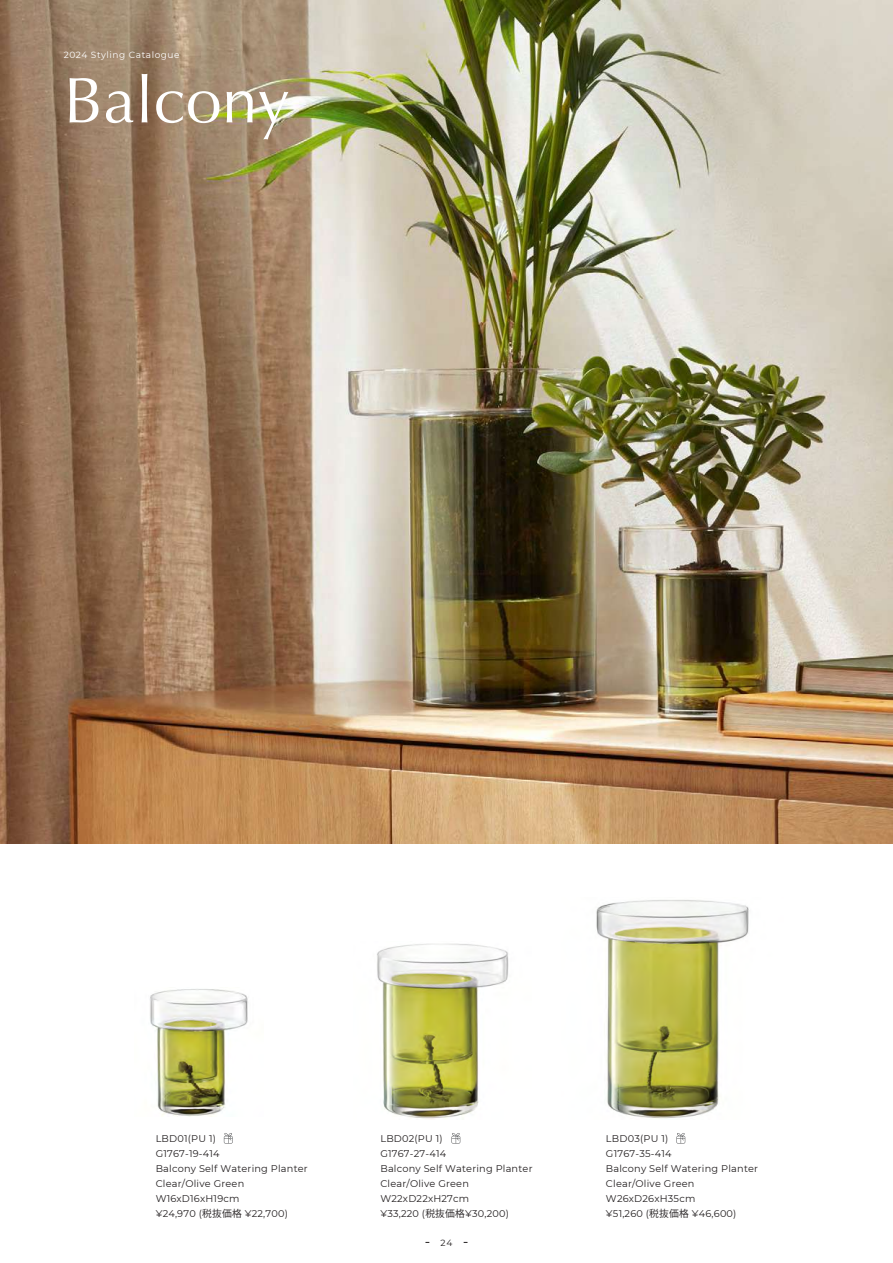
<style>
.page{position:relative;width:893px;height:1263px;background:#fff}
.page>*{position:absolute;margin:0;border:0;box-sizing:border-box;transform-origin:0 0}
.t1{font:64.65px "Optima";color:#fff}
.t2{font:9.75px/15px "Montserrat";letter-spacing:.02em;color:#231f20}
.t3{font:9px "Montserrat";letter-spacing:.06em;color:#fff}
.t4{font:9px "Montserrat";color:#231f20}
.s1{font-family:"Koz Go Pr 6 N"}
</style>
<div class="page">
<img style="left:0;top:0;width:893px;height:843px">
<img style="left:596px;top:900px;width:153px;height:219px">
<img style="left:377px;top:943px;width:132px;height:176px">
<img style="left:150px;top:989px;width:98px;height:128px">
<svg style="left:224px;top:1133px;width:9px;height:10px"></svg>
<svg style="left:451px;top:1133px;width:9px;height:10px"></svg>
<svg style="left:676px;top:1133px;width:9px;height:10px"></svg>
<p class="t3" style="left:64px;top:49px;width:117px">2024 Styling Catalogue</p>
<h1 class="t1" style="left:64px;top:63px;width:228px">Balcony</h1>
<p class="t2" style="left:156px;top:1130px;width:154px">LBD01(PU 1)<br>G1767-19-414<br>Balcony Self Watering Planter<br>Clear/Olive Green<br>W16xD16xH19cm<br>¥24,970 (<span class="s1">税抜価格</span> ¥22,700)</p>
<p class="t2" style="left:380px;top:1130px;width:154px">LBD02(PU 1)<br>G1767-27-414<br>Balcony Self Watering Planter<br>Clear/Olive Green<br>W22xD22xH27cm<br>¥33,220 (<span class="s1">税抜価格</span>¥30,200)</p>
<p class="t4" style="left:440px;top:1236px;width:14px">24</p>
<p class="t2" style="left:606px;top:1130px;width:154px">LBD03(PU 1)<br>G1767-35-414<br>Balcony Self Watering Planter<br>Clear/Olive Green<br>W26xD26xH35cm<br>¥51,260 (<span class="s1">税抜価格</span> ¥46,600)</p>
</div>
